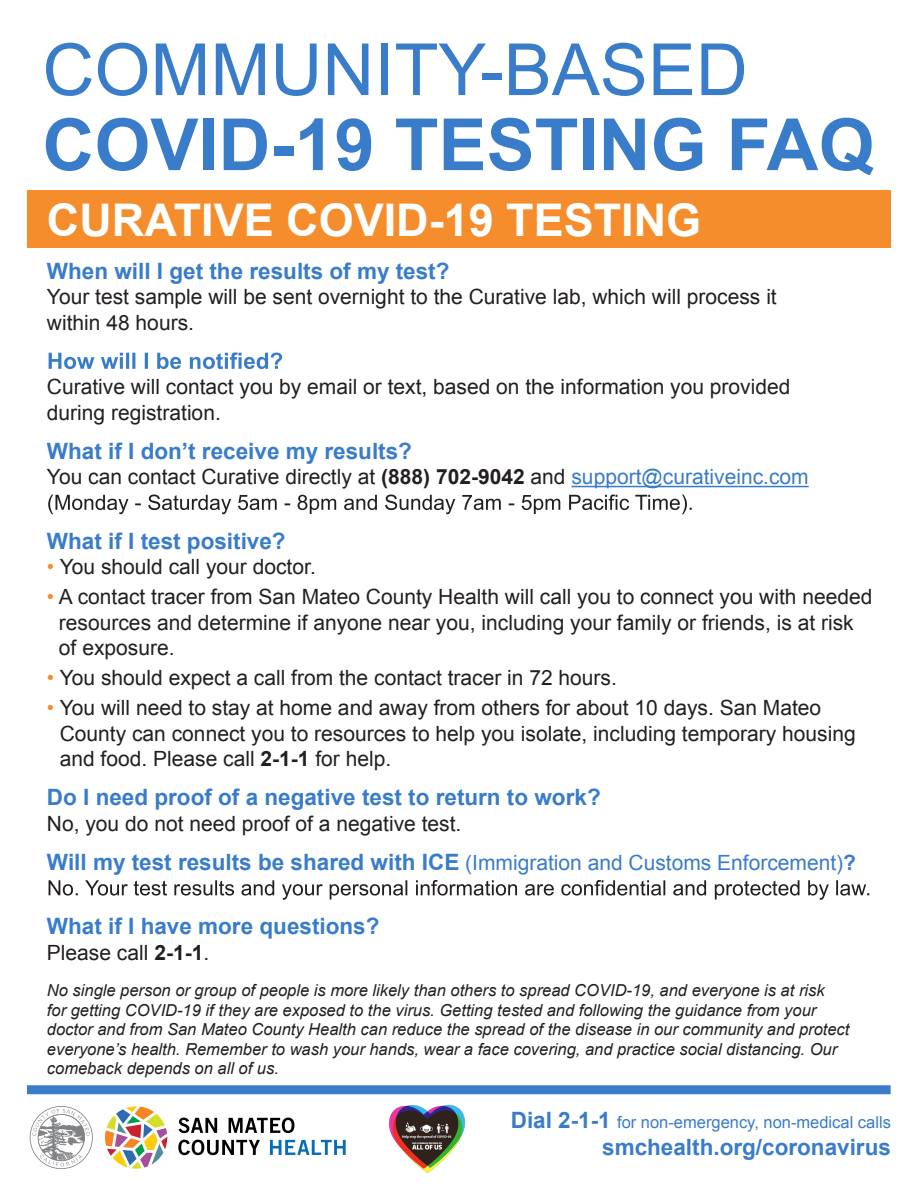
<style>
.page{position:relative;width:918px;height:1188px;background:#fff}
.page>*{position:absolute;margin:0;border:0;box-sizing:border-box;transform-origin:0 0}
.t1{font:700 72px "Arial";color:#397cc9}
.t2{font:72px "Arial";color:#397cc9}
.t3{font:700 45px "Arial";color:#fff}
.t4{font:700 22.5px "Arial";color:#397cc9}
.t5{font:21px/25.5px "Arial";color:#231f20}
.t6{font:italic 16.5px/19.5px "Arial";color:#231f20}
.t7{font:16.5px "Arial";color:#397cc9}
.s1{font-weight:700}
.s2{color:#397cc9}
.s3{color:#f68d2c}
.s4{font-weight:700;font-size:22.5px;color:#397cc9}
.s5{font-weight:700;color:#397cc9}
.s6{font-weight:700;font-size:22.5px}
</style>
<div class="page">
<hr style="left:572px;top:486px;width:237px;height:1px;background:#397cc9">
<svg style="left:49px;top:352px;width:233px;height:17px"></svg>
<svg style="left:48px;top:495px;width:644px;height:19px"></svg>
<svg style="left:49px;top:880px;width:820px;height:20px"></svg>
<div style="left:27px;top:1085px;width:864px;height:9px;background:#397cc9"></div>
<svg style="left:178px;top:1118px;width:39px;height:15px"></svg>
<svg style="left:229px;top:1118px;width:65px;height:15px"></svg>
<svg style="left:178px;top:1140px;width:82px;height:15px"></svg>
<svg style="left:270px;top:1140px;width:76px;height:15px"></svg>
<svg style="left:30px;top:1106px;width:63px;height:63px"></svg>
<svg style="left:105px;top:1106px;width:62px;height:63px"></svg>
<div style="left:27px;top:190px;width:864px;height:57px;background:#f68d2c"></div>
<img style="left:390px;top:1105px;width:74px;height:68px">
<h1 class="t2" style="left:42px;top:23px;width:707px">COMMUNITY-BASED</h1>
<h1 class="t1" style="left:42px;top:97px;width:834px">COVID-19 TESTING FAQ</h1>
<h2 class="t3" style="left:47px;top:190px;width:656px">CURATIVE COVID-19 TESTING</h2>
<p class="t4" style="left:47px;top:256px;width:404px">When will I get the results of my test?</p>
<p class="t5" style="left:47px;top:284px;width:731px">Your test sample will be sent overnight to the Curative lab, which will process it within 48 hours.</p>
<p class="t5" style="left:47px;top:374px;width:745px">Curative will contact you by email or text, based on the information you provided during registration.</p>
<p class="t4" style="left:47px;top:436px;width:367px">What if I don’t receive my results?</p>
<p class="t5" style="left:47px;top:464px;width:763px">You can contact Curative directly at <span class="s1">(888) 702-9042</span> and <span class="s2">support@curativeinc.com</span></p>
<p class="t4" style="left:47px;top:526px;width:240px">What if I test positive?</p>
<p class="t5" style="left:47px;top:554px;width:270px"><span class="s3">•</span> You should call your doctor.</p>
<p class="t5" style="left:59px;top:584px;width:815px;text-indent:-12px"><span class="s3">•</span> A contact tracer from San Mateo County Health will call you to connect you with needed resources and determine if anyone near you, including your family or friends, is at risk of exposure.</p>
<p class="t5" style="left:47px;top:665px;width:572px"><span class="s3">•</span> You should expect a call from the contact tracer in 72 hours.</p>
<p class="t5" style="left:60px;top:695px;width:798px;text-indent:-13px"><span class="s3">•</span> You will need to stay at home and away from others for about 10 days. San Mateo<br>County can connect you to resources to help you isolate, including temporary housing and food. Please call <span class="s1">2-1-1</span> for help.</p>
<p class="t4" style="left:47px;top:783px;width:555px">Do I need proof of a negative test to return to work?</p>
<p class="t5" style="left:47px;top:804px;width:811px;line-height:39px">No, you do not need proof of a negative test.<br><span class="s4">Will my test results be shared with ICE</span> <span class="s2">(Immigration and Customs Enforcement)</span><span class="s5">?</span></p>
<p class="t4" style="left:47px;top:912px;width:334px">What if I have more questions?</p>
<p class="t5" style="left:47px;top:940px;width:164px">Please call <span class="s1">2-1-1</span>.</p>
<p class="t6" style="left:47px;top:981px;width:804px">No single person or group of people is more likely than others to spread COVID-19, and everyone is at risk<br>for getting COVID-19 if they are exposed to the virus. Getting tested and following the guidance from your doctor and from San Mateo County Health can reduce the spread of the disease in our community and protect everyone’s health. Remember to wash your hands, wear a face covering, and practice social distancing. Our comeback depends on all of us.</p>
<p class="t7" style="left:511px;top:1112px;width:382px"><span class="s6">Dial 2-1-1</span> for non-emergency, non-medical calls</p>
<p class="t4" style="left:602px;top:1133px;width:290px">smchealth.org/coronavirus</p>
</div>
